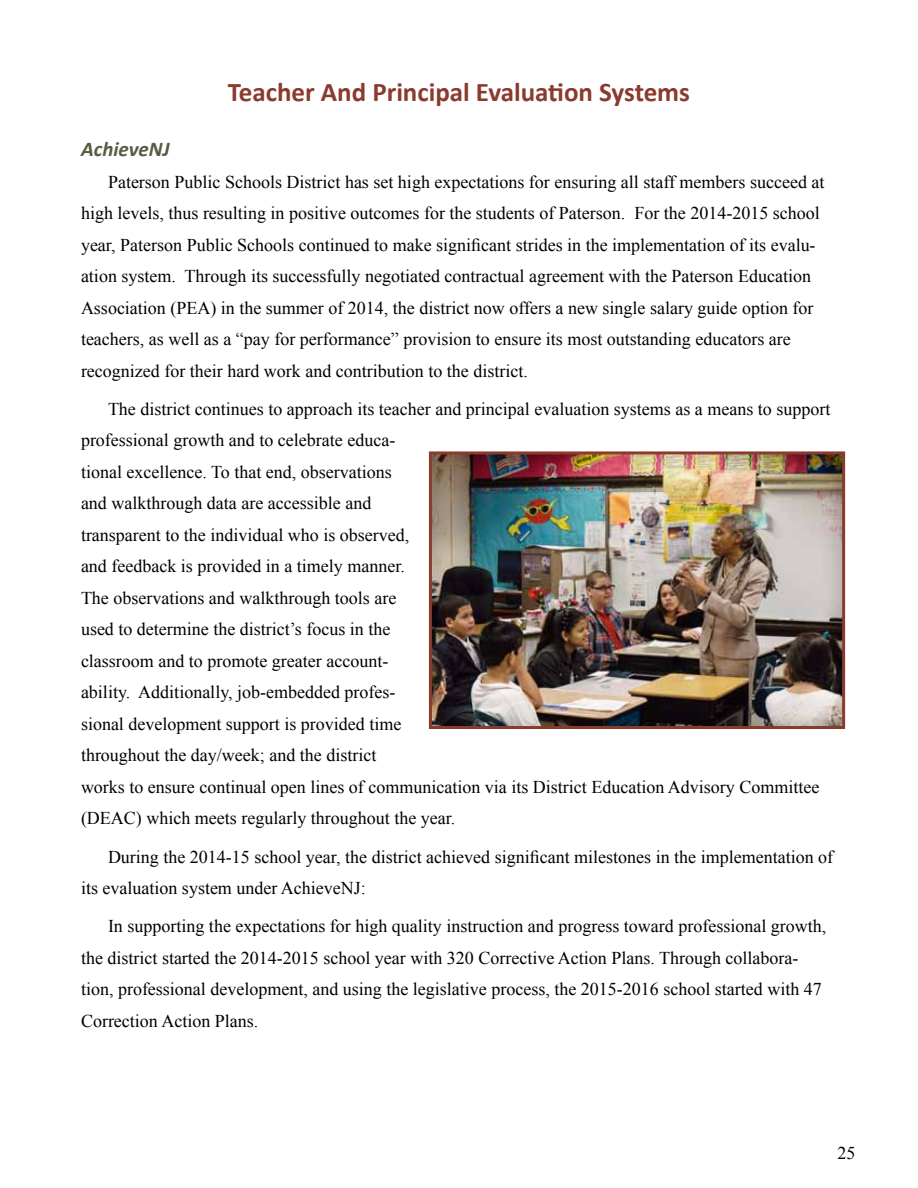
<style>
.page{position:relative;width:918px;height:1188px;background:#fff}
.page>*{position:absolute;margin:0;border:0;box-sizing:border-box;transform-origin:0 0}
.t1{font:700 27px "Calibri";color:#8b3b2e}
.t2{font:italic 700 21px "Calibri";color:#5a5a42}
.t3{font:18px/31.5px "Times New Roman";color:#000}
</style>
<div class="page">
<img style="left:433px;top:455px;width:408px;height:270px">
<div style="left:429px;top:451px;width:416px;height:278px;border:3px solid #8b3b2e"></div>
<h1 class="t1" style="left:228px;top:75px;width:464px">Teacher And Principal Evaluation Systems</h1>
<p class="t2" style="left:81px;top:136px;width:90px">AchieveNJ</p>
<p class="t3" style="left:81px;top:165px;width:745px;text-indent:27px">Paterson Public Schools District has set high expectations for ensuring all staff members succeed at high levels, thus resulting in positive outcomes for the students of Paterson. For the 2014-2015 school year, Paterson Public Schools continued to make significant strides in the implementation of its evalu&shy;ation system. Through its successfully negotiated contractual agreement with the Paterson Education Association (PEA) in the summer of 2014, the district now offers a new single salary guide option for teachers, as well as a “pay for performance” provision to ensure its most outstanding educators are recognized for their hard work and contribution to the district.</p>
<p class="t3" style="left:81px;top:393px;width:751px;text-indent:27px">The district continues to approach its teacher and principal evaluation systems as a means to support professional growth and to celebrate educa-<br>tional excellence. To that end, observations<br>and walkthrough data are accessible and<br>transparent to the individual who is observed,<br>and feedback is provided in a timely manner.<br>The observations and walkthrough tools are<br>used to determine the district’s focus in the<br>classroom and to promote greater account-<br>ability. Additionally, job-embedded profes-<br>sional development support is provided time<br>throughout the day/week; and the district<br>works to ensure continual open lines of communication via its District Education Advisory Committee (DEAC) which meets regularly throughout the year.</p>
<p class="t3" style="left:81px;top:840px;width:754px;text-indent:27px">During the 2014-15 school year, the district achieved significant milestones in the implementation of its evaluation system under AchieveNJ:</p>
<p class="t3" style="left:81px;top:910px;width:747px;text-indent:27px">In supporting the expectations for high quality instruction and progress toward professional growth, the district started the 2014-2015 school year with 320 Corrective Action Plans. Through collabora&shy;tion, professional development, and using the legislative process, the 2015-2016 school started with 47<br>Correction Action Plans.</p>
<p class="t3" style="left:837px;top:1137px;width:19px">25</p>
</div>
